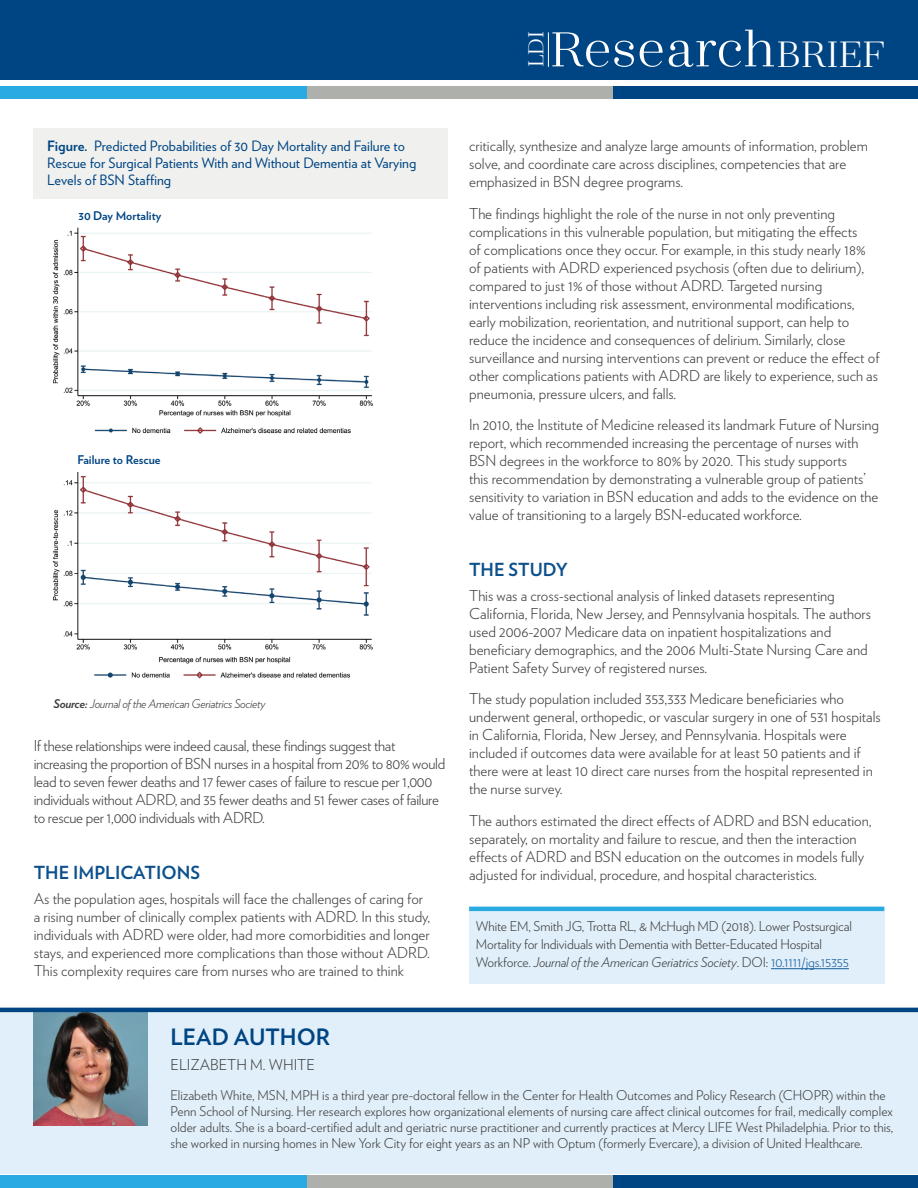
<style>
.page{position:relative;width:918px;height:1188px;background:#fff}
.page>*{position:absolute;margin:0;border:0;box-sizing:border-box;transform-origin:0 0}
.t1{font:54.9px "Zahrah";color:#fff}
.t2{font:41.1px "Zahrah";letter-spacing:.01em;color:#fff}
.t3{font:24.3px "Zahrah";color:#fff}
.t4{font:700 22.5px "Verlag";color:#004583}
.t5{font:700 18px "Verlag";color:#0c508c}
.t6{font:300 15px/18px "Verlag";color:#3e3e3f}
.t7{font:300 15px/18px "Verlag";letter-spacing:-.02em;color:#3e3e3f}
.t8{font:14.25px/17.1px "Verlag";color:#004583}
.t9{font:300 13.5px/16.2px "Verlag";color:#3e3e3f}
.t10{font:italic 300 12px "Verlag";letter-spacing:-.02em;color:#3e3e3f}
.t11{font:700 12px "Verlag";color:#004583}
.s1{font-weight:700}
.s2{font-style:italic}
.s3{color:#175d9e}
</style>
<div class="page">
<div style="left:34px;top:129px;width:414px;height:70px;background:#f0f1ef"></div>
<div style="left:0;top:0;width:918px;height:79px;background:#004583"></div>
<hr style="left:548px;top:32px;width:1px;height:35px;background:#fff">
<div style="left:612px;top:86px;width:306px;height:13px;background:#004583"></div>
<div style="left:306px;top:86px;width:306px;height:13px;background:#aeb0ac"></div>
<div style="left:0;top:86px;width:306px;height:13px;background:#29abe2"></div>
<div style="left:612px;top:1175px;width:306px;height:13px;background:#004583"></div>
<div style="left:306px;top:1175px;width:306px;height:13px;background:#aeb0ac"></div>
<div style="left:0;top:1175px;width:306px;height:13px;background:#29abe2"></div>
<div style="left:469px;top:907px;width:415px;height:77px;background:#e0eff9"></div>
<hr style="left:469px;top:907px;width:415px;height:4px;background:#29abe2">
<hr style="left:771px;top:968px;width:78px;height:1px;background:#175d9e">
<img style="left:52px;top:227px;width:321px;height:207px">
<img style="left:52px;top:473px;width:321px;height:206px">
<div style="left:0;top:1010px;width:918px;height:164px;background:#e0eff9"></div>
<img style="left:34px;top:1012px;width:113px;height:114px">
<hr style="left:0;top:1008px;width:918px;height:4px;background:#004583">
<p class="t3" style="left:522px;top:67px;width:38px;rotate:-90deg">LDI</p>
<p class="t1" style="left:550px;top:18px;width:227px">Research</p>
<p class="t2" style="left:777px;top:31px;width:110px">BRIEF</p>
<p class="t8" style="left:47px;top:137px;width:371px"><span class="s1">Figure.</span> Predicted Probabilities of 30 Day Mortality and Failure to<br>Rescue for Surgical Patients With and Without Dementia at Varying<br>Levels of BSN Staffing</p>
<p class="t11" style="left:79px;top:206px;width:84px">30 Day Mortality</p>
<p class="t11" style="left:77px;top:450px;width:85px">Failure to Rescue</p>
<p class="t10" style="left:54px;top:695px;width:214px"><span class="s1">Source:</span> Journal of the American Geriatrics Society</p>
<p class="t7" style="left:34px;top:736px;width:413px">If these relationships were indeed causal, these findings suggest that increasing the proportion of BSN nurses in a hospital from 20% to 80% would lead to seven fewer deaths and 17 fewer cases of failure to rescue per 1,000 individuals without ADRD, and 35 fewer deaths and 51 fewer cases of failure to rescue per 1,000 individuals with ADRD.</p>
<p class="t5" style="left:34px;top:858px;width:168px">THE IMPLICATIONS</p>
<p class="t6" style="left:34px;top:888px;width:398px">As the population ages, hospitals will face the challenges of caring for a rising number of clinically complex patients with ADRD. In this study, individuals with ADRD were older, had more comorbidities and longer stays, and experienced more complications than those without ADRD.<br>This complexity requires care from nurses who are trained to think</p>
<p class="t6" style="left:469px;top:136px;width:400px">critically, synthesize and analyze large amounts of information, problem solve, and coordinate care across disciplines, competencies that are emphasized in BSN degree programs.</p>
<p class="t6" style="left:469px;top:204px;width:412px">The findings highlight the role of the nurse in not only preventing complications in this vulnerable population, but mitigating the effects<br>of complications once they occur. For example, in this study nearly 18% of patients with ADRD experienced psychosis (often due to delirium), compared to just 1% of those without ADRD. Targeted nursing interventions including risk assessment, environmental modifications, early mobilization, reorientation, and nutritional support, can help to reduce the incidence and consequences of delirium. Similarly, close surveillance and nursing interventions can prevent or reduce the effect of other complications patients with ADRD are likely to experience, such as pneumonia, pressure ulcers, and falls.</p>
<p class="t6" style="left:469px;top:415px;width:412px">In 2010, the Institute of Medicine released its landmark Future of Nursing report, which recommended increasing the percentage of nurses with BSN degrees in the workforce to 80% by 2020. This study supports<br>this recommendation by demonstrating a vulnerable group of patients’ sensitivity to variation in BSN education and adds to the evidence on the value of transitioning to a largely BSN-educated workforce.</p>
<p class="t5" style="left:469px;top:555px;width:100px">THE STUDY</p>
<p class="t6" style="left:469px;top:585px;width:404px">This was a cross-sectional analysis of linked datasets representing California, Florida, New Jersey, and Pennsylvania hospitals. The authors used 2006-2007 Medicare data on inpatient hospitalizations and beneficiary demographics, and the 2006 Multi-State Nursing Care and Patient Safety Survey of registered nurses.</p>
<p class="t6" style="left:469px;top:689px;width:413px">The study population included 353,333 Medicare beneficiaries who underwent general, orthopedic, or vascular surgery in one of 531 hospitals in California, Florida, New Jersey, and Pennsylvania. Hospitals were included if outcomes data were available for at least 50 patients and if there were at least 10 direct care nurses from the hospital represented in the nurse survey.</p>
<p class="t6" style="left:469px;top:810px;width:404px">The authors estimated the direct effects of ADRD and BSN education, separately, on mortality and failure to rescue, and then the interaction effects of ADRD and BSN education on the outcomes in models fully adjusted for individual, procedure, and hospital characteristics.</p>
<p class="t9" style="left:476px;top:917px;width:378px;line-height:18px">White EM, Smith JG, Trotta RL, &amp; McHugh MD (2018). Lower Postsurgical<br>Mortality for Individuals with Dementia with Better-Educated Hospital<br>Workforce. <span class="s2">Journal of the American Geriatrics Society</span>. DOI: <span class="s3">10.1111/jgs.15355</span></p>
<p class="t4" style="left:171px;top:1019px;width:161px">LEAD AUTHOR</p>
<p class="t6" style="left:171px;top:1055px;width:146px">ELIZABETH M. WHITE</p>
<p class="t9" style="left:171px;top:1086px;width:724px">Elizabeth White, MSN, MPH is a third year pre-doctoral fellow in the Center for Health Outcomes and Policy Research (CHOPR) within the Penn School of Nursing. Her research explores how organizational elements of nursing care affect clinical outcomes for frail, medically complex older adults. She is a board-certified adult and geriatric nurse practitioner and currently practices at Mercy LIFE West Philadelphia. Prior to this, she worked in nursing homes in New York City for eight years as an NP with Optum (formerly Evercare), a division of United Healthcare.</p>
</div>
